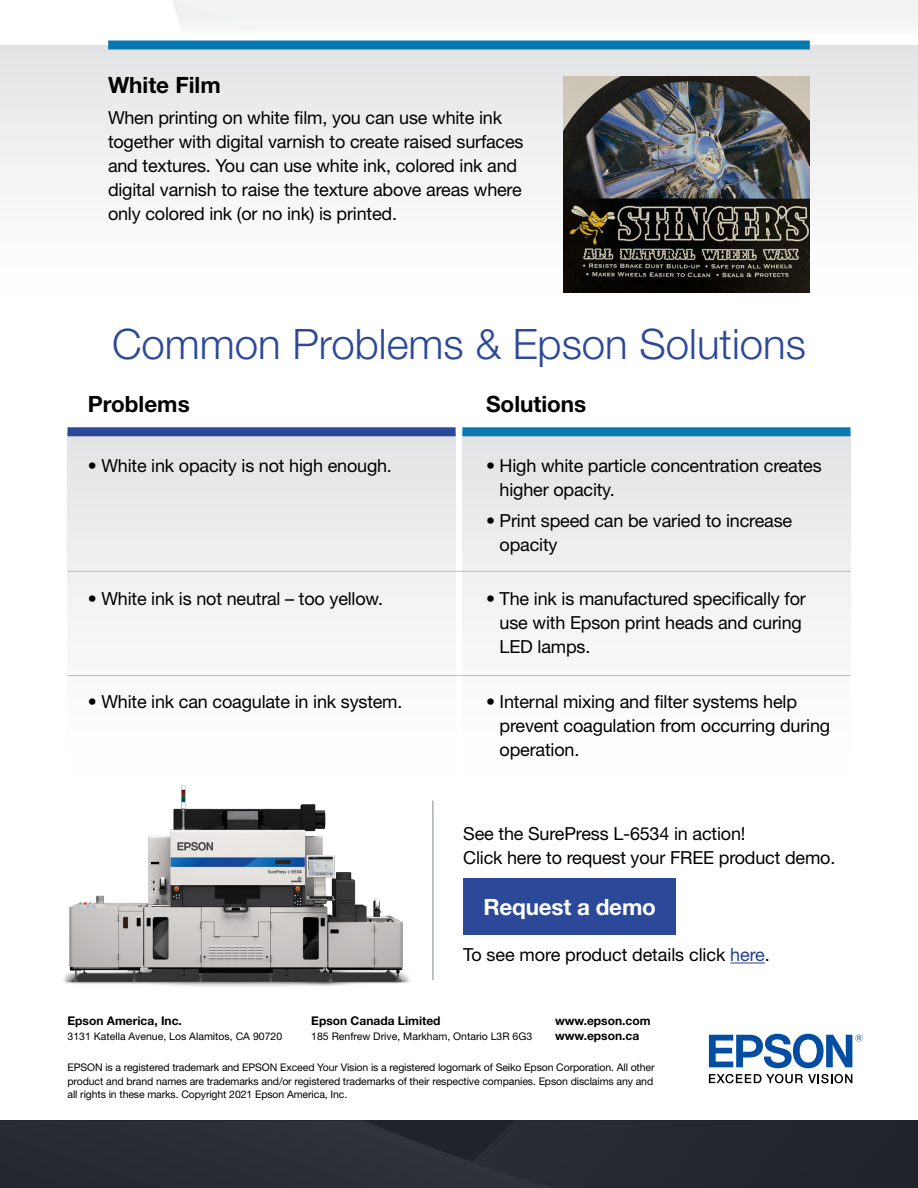
<style>
.page{position:relative;width:918px;height:1188px;background:#fff}
.page>*{position:absolute;margin:0;border:0;box-sizing:border-box;transform-origin:0 0}
.t1{font:300 42px "Helvetica Neue LT Std";color:#2c4999}
.t2{font:700 22.5px "Helvetica Neue LT Std";color:#000}
.t3{font:700 22.5px "Helvetica Neue LT Std";letter-spacing:-.01em;color:#fff}
.t4{font:18px/24px "Helvetica Neue LT Std";letter-spacing:-.01em;color:#000}
.t5{font:700 12px/15.8px "Helvetica Neue LT Std";color:#000}
.t6{font:10.5px/13.5px "Helvetica Neue LT Std";letter-spacing:-.01em;color:#000}
.s1{color:#25408f}
</style>
<div class="page">
<div style="left:0;top:45px;width:918px;height:271px;background:linear-gradient(to bottom,#e3e4e5,#fff)"></div>
<div style="left:172px;top:0;width:746px;height:26px;background:#f1f2f2"></div>
<div style="left:462px;top:432px;width:388px;height:365px;background:linear-gradient(to bottom,#e2e3e5,#fff)"></div>
<div style="left:68px;top:432px;width:388px;height:365px;background:linear-gradient(to bottom,#e2e3e5,#fff)"></div>
<hr style="left:68px;top:571px;width:782px;height:1px;background:#bcbec0">
<hr style="left:68px;top:675px;width:782px;height:1px;background:#bcbec0">
<div style="left:68px;top:427px;width:388px;height:9px;background:#2c4999"></div>
<div style="left:462px;top:427px;width:389px;height:9px;background:#0978b0"></div>
<div style="left:108px;top:40px;width:702px;height:10px;background:#0978b0"></div>
<img style="left:563px;top:77px;width:247px;height:216px">
<div style="left:0;top:1120px;width:918px;height:68px;background:#272a31"></div>
<svg style="left:709px;top:1074px;width:143px;height:9px"></svg>
<svg style="left:709px;top:1034px;width:154px;height:34px"></svg>
<img style="left:64px;top:776px;width:364px;height:210px">
<hr style="left:730px;top:963px;width:35px;height:1px;background:#25408f">
<div style="left:463px;top:878px;width:213px;height:57px;background:#2c4999"></div>
<hr style="left:433px;top:801px;width:1px;height:179px;background:#7e888e">
<p class="t2" style="left:108px;top:71px;width:114px">White Film</p>
<p class="t4" style="left:108px;top:105px;width:417px">When printing on white film, you can use white ink together with digital varnish to create raised surfaces and textures. You can use white ink, colored ink and digital varnish to raise the texture above areas where only colored ink (or no ink) is printed.</p>
<h1 class="t1" style="left:112px;top:318px;width:695px">Common Problems &amp; Epson Solutions</h1>
<p class="t2" style="left:88px;top:390px;width:104px">Problems</p>
<p class="t2" style="left:486px;top:390px;width:102px">Solutions</p>
<p class="t4" style="left:88px;top:453px;width:306px">• White ink opacity is not high enough.</p>
<p class="t4" style="left:88px;top:587px;width:297px">• White ink is not neutral – too yellow.</p>
<p class="t4" style="left:88px;top:689px;width:316px">• White ink can coagulate in ink system.</p>
<p class="t4" style="left:500px;top:453px;width:324px;text-indent:-14px">• High white particle concentration creates higher opacity.</p>
<p class="t4" style="left:500px;top:508px;width:294px;text-indent:-14px">• Print speed can be varied to increase opacity</p>
<p class="t4" style="left:500px;top:587px;width:308px;text-indent:-14px">• The ink is manufactured specifically for use with Epson print heads and curing<br>LED lamps.</p>
<p class="t4" style="left:500px;top:689px;width:332px;text-indent:-14px">• Internal mixing and filter systems help prevent coagulation from occurring during operation.</p>
<p class="t4" style="left:463px;top:822px;width:374px">See the SurePress L-6534 in action!<br>Click here to request your FREE product demo.</p>
<p class="t3" style="left:483px;top:893px;width:174px">Request a demo</p>
<p class="t4" style="left:463px;top:943px;width:308px">To see more product details click <span class="s1">here</span>.</p>
<p class="t5" style="left:311px;top:1012px;width:131px">Epson Canada Limited</p>
<p class="t6" style="left:311px;top:1030px;width:222px">185 Renfrew Drive, Markham, Ontario L3R 6G3</p>
<p class="t5" style="left:68px;top:1012px;width:116px">Epson America, Inc.</p>
<p class="t6" style="left:68px;top:1030px;width:216px">3131 Katella Avenue, Los Alamitos, CA 90720</p>
<p class="t5" style="left:555px;top:1012px;width:97px">www.epson.com www.epson.ca</p>
<p class="t6" style="left:68px;top:1061px;width:589px">EPSON is a registered trademark and EPSON Exceed Your Vision is a registered logomark of Seiko Epson Corporation. All other product and brand names are trademarks and/or registered trademarks of their respective companies. Epson disclaims any and all rights in these marks. Copyright 2021 Epson America, Inc.</p>
</div>
